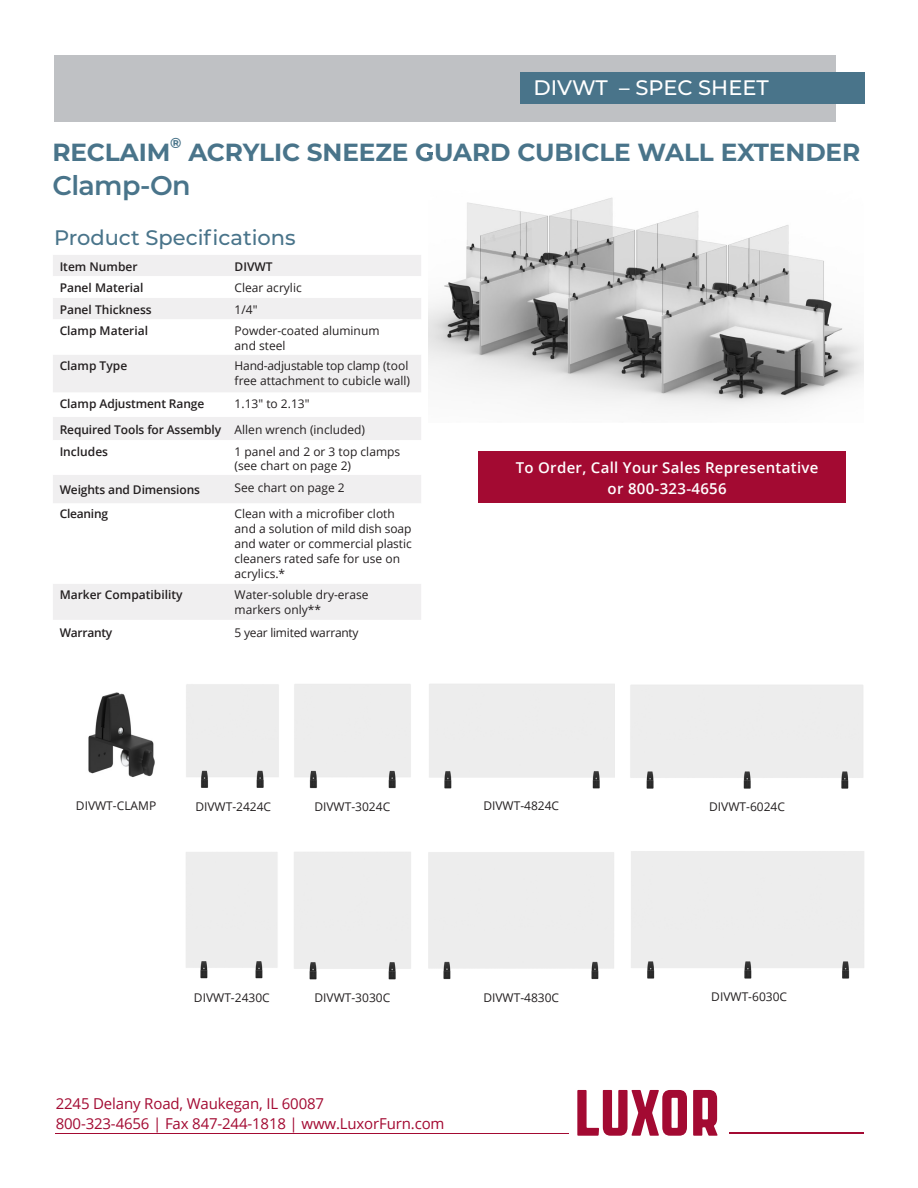
<style>
.page{position:relative;width:918px;height:1188px;background:#fff}
.page>*{position:absolute;margin:0;border:0;box-sizing:border-box;transform-origin:0 0}
.t1{font:600 27px "Montserrat";letter-spacing:-.025em;color:#49748a}
.t2{font:700 24.75px "Montserrat";letter-spacing:-.005em;color:#49748a}
.t3{font:500 21px "Montserrat";color:#49748a}
.t4{font:500 21px "Montserrat";color:#fff}
.Footer_Contact_info{font:15px "Open Sans";letter-spacing:-.01em;color:#a30a32}
.t5{font:600 15px "Open Sans";letter-spacing:.02em;color:#fff}
.t6{font:700 14.4px "Montserrat";color:#49748a}
.Description_Text{font:12px/15px "Open Sans";color:#231f20}
.t7{font:600 12px "Open Sans";color:#231f20}
.Description_Text-2{font:12px "Open Sans";letter-spacing:-.02em;color:#231f20}
.t8{font:600 12px "Open Sans";letter-spacing:-.02em;color:#231f20}
</style>
<div class="page">
<svg style="left:577px;top:1090px;width:110px;height:46px"></svg>
<svg style="left:693px;top:1090px;width:25px;height:46px"></svg>
<hr style="left:56px;top:1133px;width:513px;height:1px;background:#a30a32">
<hr style="left:729px;top:1133px;width:135px;height:1px;background:#a30a32">
<div style="left:54px;top:55px;width:781px;height:67px;background:#bfc1c4"></div>
<div style="left:520px;top:72px;width:344px;height:32px;background:#49748a"></div>
<svg style="left:427px;top:152px;width:6px;height:2px"></svg>
<div style="left:478px;top:451px;width:368px;height:52px;background:#a30a32"></div>
<div style="left:53px;top:255px;width:368px;height:248px;background:#f0eff0"></div>
<svg style="left:53px;top:276px;width:368px;height:22px"></svg>
<svg style="left:53px;top:319px;width:368px;height:156px"></svg>
<div style="left:53px;top:584px;width:368px;height:36px;background:#f0eff0"></div>
<img style="left:428px;top:197px;width:436px;height:212px">
<img style="left:429px;top:684px;width:186px;height:105px">
<img style="left:630px;top:685px;width:233px;height:104px">
<img style="left:186px;top:684px;width:93px;height:104px">
<img style="left:294px;top:684px;width:117px;height:105px">
<img style="left:294px;top:852px;width:117px;height:128px">
<img style="left:631px;top:851px;width:233px;height:128px">
<img style="left:88px;top:692px;width:67px;height:85px">
<img style="left:186px;top:852px;width:92px;height:127px">
<img style="left:428px;top:852px;width:186px;height:128px">
<p class="t4" style="left:534px;top:73px;width:237px">DIVWT – SPEC SHEET</p>
<p class="t6" style="left:170px;top:133px;width:13px">®</p>
<p class="t2" style="left:188px;top:134px;width:673px">ACRYLIC SNEEZE GUARD CUBICLE WALL EXTENDER</p>
<p class="t1" style="left:52px;top:167px;width:140px">Clamp-On</p>
<p class="t2" style="left:52px;top:134px;width:119px">RECLAIM</p>
<p class="t3" style="left:54px;top:223px;width:243px">Product Specifications</p>
<p class="t7" style="left:60px;top:258px;width:79px">Item Number</p>
<p class="t7" style="left:235px;top:258px;width:40px">DIVWT</p>
<p class="t7" style="left:60px;top:279px;width:85px">Panel Material</p>
<p class="Description_Text" style="left:235px;top:280px;width:69px">Clear acrylic</p>
<p class="t7" style="left:60px;top:301px;width:94px">Panel Thickness</p>
<p class="Description_Text" style="left:235px;top:301px;width:24px">1/4"</p>
<p class="t7" style="left:60px;top:323px;width:90px">Clamp Material</p>
<p class="Description_Text" style="left:235px;top:323px;width:146px">Powder-coated aluminum and steel</p>
<p class="t7" style="left:60px;top:358px;width:69px">Clamp Type</p>
<p class="Description_Text" style="left:235px;top:358px;width:177px">Hand-adjustable top clamp (tool free attachment to cubicle wall)</p>
<p class="t7" style="left:60px;top:396px;width:146px">Clamp Adjustment Range</p>
<p class="Description_Text" style="left:235px;top:396px;width:76px">1.13" to 2.13"</p>
<p class="t7" style="left:60px;top:422px;width:163px">Required Tools for Assembly</p>
<p class="Description_Text" style="left:235px;top:422px;width:132px">Allen wrench (included)</p>
<p class="t7" style="left:60px;top:443px;width:50px">Includes</p>
<p class="Description_Text" style="left:235px;top:444px;width:167px;line-height:14.4px">1 panel and 2 or 3 top clamps (see chart on page 2)</p>
<p class="t7" style="left:60px;top:481px;width:142px">Weights and Dimensions</p>
<p class="Description_Text" style="left:235px;top:480px;width:112px">See chart on page 2</p>
<p class="t8" style="left:60px;top:505px;width:50px">Cleaning</p>
<p class="Description_Text" style="left:235px;top:506px;width:179px">Clean with a microfiber cloth and a solution of mild dish soap and water or commercial plastic cleaners rated safe for use on acrylics.*</p>
<p class="t7" style="left:60px;top:587px;width:124px">Marker Compatibility</p>
<p class="Description_Text" style="left:235px;top:588px;width:136px;line-height:14.4px">Water-soluble dry-erase markers only**</p>
<p class="t8" style="left:60px;top:625px;width:54px">Warranty</p>
<p class="Description_Text-2" style="left:235px;top:625px;width:126px">5 year limited warranty</p>
<p class="Description_Text" style="left:76px;top:798px;width:82px">DIVWT-CLAMP</p>
<p class="Description_Text" style="left:195px;top:799px;width:77px">DIVWT-2424C</p>
<p class="Description_Text" style="left:314px;top:799px;width:77px">DIVWT-3024C</p>
<p class="t5" style="left:516px;top:457px;width:304px">To Order, Call Your Sales Representative</p>
<p class="t5" style="left:608px;top:478px;width:121px">or 800-323-4656</p>
<p class="Description_Text" style="left:483px;top:798px;width:77px">DIVWT-4824C</p>
<p class="Description_Text" style="left:709px;top:799px;width:77px">DIVWT-6024C</p>
<p class="Description_Text" style="left:194px;top:990px;width:77px">DIVWT-2430C</p>
<p class="Description_Text" style="left:314px;top:990px;width:77px">DIVWT-3030C</p>
<p class="Description_Text" style="left:483px;top:989px;width:77px">DIVWT-4830C</p>
<p class="Footer_Contact_info" style="left:56px;top:1094px;width:270px">2245 Delany Road, Waukegan, IL 60087</p>
<p class="Footer_Contact_info" style="left:56px;top:1113px;width:390px">800-323-4656 | Fax 847-244-1818 | www.LuxorFurn.com</p>
<p class="Description_Text" style="left:711px;top:989px;width:77px">DIVWT-6030C</p>
</div>
